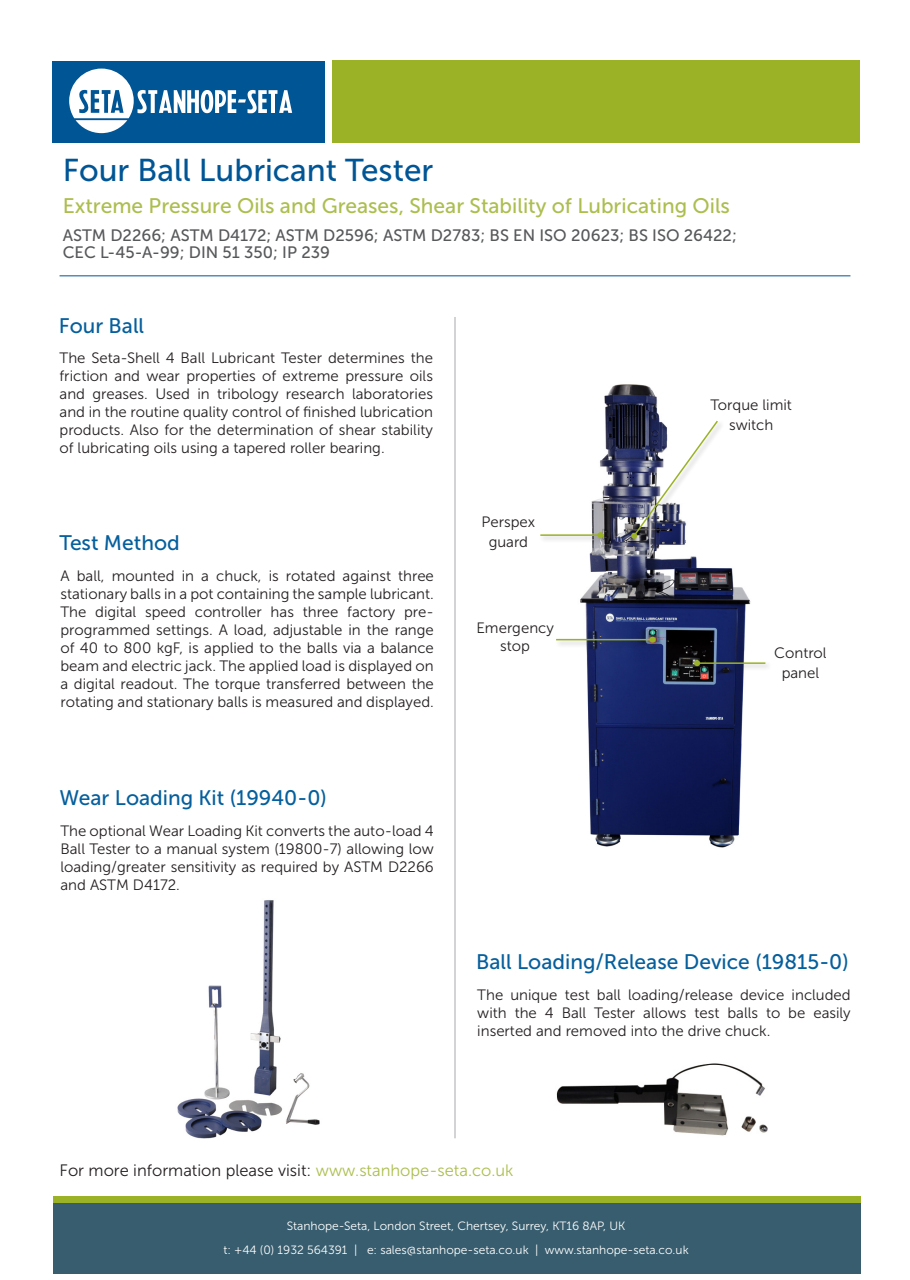
<style>
.page{position:relative;width:910px;height:1280px;background:#fff}
.page>*{position:absolute;margin:0;border:0;box-sizing:border-box;transform-origin:0 0}
.t1{font:31.5px "Museo Sans 500";color:#005595}
.BODY{font:21px "Museo Sans 500";color:#055f9d}
.t2{font:21px "Museo Sans 500";color:#adbe4f}
.t3{font:16.5px/16.8px "Museo Sans 500";color:#57585a}
.t4{font:16.5px "Museo Sans 300";color:#231f20}
.BULLETS{font:15px/18px "Museo Sans 300";color:#231f20;text-align:justify}
.BODY-2{font:12px "Museo Sans 300";color:#fff}
.s1{color:#adbe4f}
</style>
<div class="page">
<img style="left:580px;top:384px;width:171px;height:464px">
<div style="left:333px;top:60px;width:527px;height:83px;background:#9cb226"></div>
<div style="left:52px;top:61px;width:272px;height:81px;background:#005595"></div>
<svg style="left:70px;top:69px;width:222px;height:64px"></svg>
<div style="left:53px;top:1196px;width:807px;height:77px;background:#375d6e"></div>
<div style="left:53px;top:1196px;width:807px;height:7px;background:#9cb226"></div>
<hr style="left:60px;top:275px;width:790px;height:1px;background:#005595">
<div style="left:555px;top:635px;width:108px;height:15px;background:#231f20;opacity:.29"></div>
<hr style="left:556px;top:639px;width:97px;height:1px;background:#9cb226">
<svg style="left:650px;top:637px;width:6px;height:6px"></svg>
<div style="left:539px;top:531px;width:72px;height:15px;background:#231f20;opacity:.29"></div>
<hr style="left:540px;top:534px;width:60px;height:2px;background:#9cb226">
<svg style="left:597px;top:532px;width:6px;height:6px"></svg>
<div style="left:630px;top:420px;width:95px;height:126px;background:#231f20;opacity:.29"></div>
<svg style="left:631px;top:419px;width:88px;height:120px"></svg>
<div style="left:693px;top:659px;width:80px;height:15px;background:#231f20;opacity:.29"></div>
<hr style="left:697px;top:662px;width:68px;height:2px;background:#9cb226">
<svg style="left:694px;top:660px;width:6px;height:6px"></svg>
<img style="left:556px;top:1063px;width:212px;height:73px">
<img style="left:177px;top:900px;width:143px;height:239px">
<hr style="left:455px;top:317px;width:1px;height:821px;background:#a8a9ad">
<p class="t1" style="left:63px;top:153px;width:372px">Four Ball Lubricant Tester</p>
<p class="t2" style="left:63px;top:194px;width:669px">Extreme Pressure Oils and Greases, Shear Stability of Lubricating Oils</p>
<p class="t3" style="left:63px;top:227px;width:676px">ASTM D2266; ASTM D4172; ASTM D2596; ASTM D2783; BS EN ISO 20623; BS ISO 26422;<br>CEC L-45-A-99; DIN 51 350; IP 239</p>
<p class="BODY" style="left:59px;top:314px;width:87px">Four Ball</p>
<p class="BULLETS" style="left:60px;top:349px;width:375px">The Seta-Shell 4 Ball Lubricant Tester determines the friction and wear properties of extreme pressure oils and greases. Used in tribology research laboratories and in the routine quality control of finished lubrication products. Also for the determination of shear stability of lubricating oils using a tapered roller bearing.</p>
<p class="BODY" style="left:59px;top:531px;width:122px">Test Method</p>
<p class="BULLETS" style="left:60px;top:567px;width:375px">A ball, mounted in a chuck, is rotated against three stationary balls in a pot containing the sample lubricant.<br>The digital speed controller has three factory pre&shy;programmed settings. A load, adjustable in the range of 40 to 800 kgF, is applied to the balls via a balance beam and electric jack. The applied load is displayed on a digital readout. The torque transferred between the rotating and stationary balls is measured and displayed.</p>
<p class="BODY" style="left:59px;top:786px;width:269px">Wear Loading Kit (19940-0)</p>
<p class="BULLETS" style="left:60px;top:821px;width:375px">The optional Wear Loading Kit converts the auto-load 4<br>Ball Tester to a manual system (19800-7) allowing low loading/greater sensitivity as required by ASTM D2266 and ASTM D4172.</p>
<p class="BULLETS" style="left:482px;top:513px;width:55px">Perspex</p>
<p class="BULLETS" style="left:489px;top:533px;width:41px">guard</p>
<p class="BULLETS" style="left:476px;top:619px;width:79px;text-align:center">Emergency stop</p>
<p class="BULLETS" style="left:710px;top:396px;width:83px">Torque limit</p>
<p class="BULLETS" style="left:729px;top:416px;width:46px">switch</p>
<p class="BULLETS" style="left:774px;top:644px;width:54px">Control</p>
<p class="BULLETS" style="left:782px;top:664px;width:39px">panel</p>
<p class="BODY" style="left:476px;top:951px;width:374px">Ball Loading/Release Device (19815-0)</p>
<p class="BULLETS" style="left:477px;top:986px;width:375px">The unique test ball loading/release device included with the 4 Ball Tester allows test balls to be easily inserted and removed into the drive chuck.</p>
<p class="t4" style="left:60px;top:1161px;width:455px">For more information please visit: <span class="s1">www.stanhope-seta.co.uk</span></p>
<p class="BODY-2" style="left:287px;top:1219px;width:340px">Stanhope-Seta, London Street, Chertsey, Surrey, KT16 8AP, UK</p>
<p class="BODY-2" style="left:223px;top:1243px;width:467px">t: +44 (0) 1932 564391 | e: sales@stanhope-seta.co.uk | www.stanhope-seta.co.uk</p>
</div>
